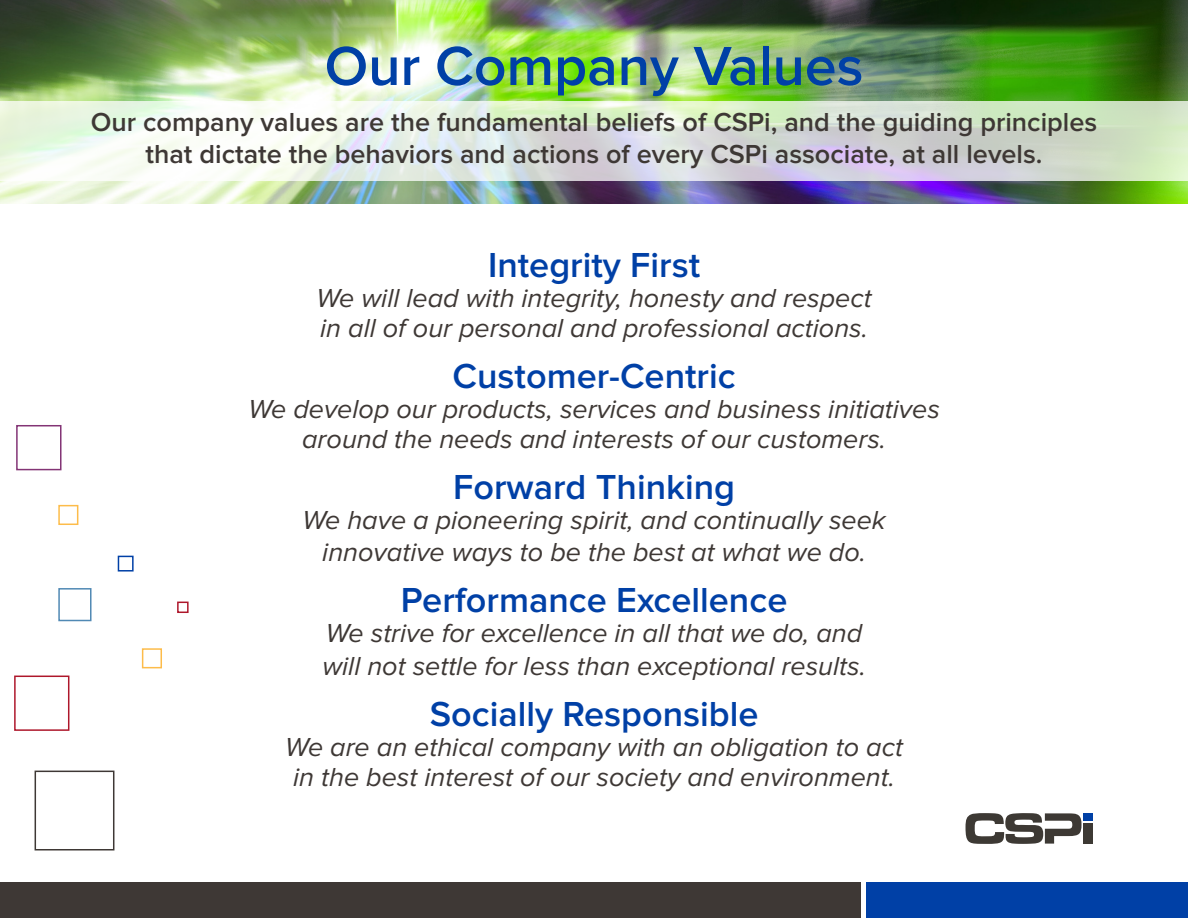
<style>
.page{position:relative;width:1188px;height:918px;background:#fff}
.page>*{position:absolute;margin:0;border:0;box-sizing:border-box;transform-origin:0 0}
.t1{font:600 57px "Proxima Nova";color:#0040a6}
.t2{font:600 36px "Proxima Nova";color:#0040a6}
.t3{font:italic 27px/30px "Proxima Nova";color:#3e3835}
.t4{font:600 27px/32.4px "Proxima Nova";color:#3e3835;text-align:center}
</style>
<div class="page">
<img style="left:0;top:0;width:1188px;height:203px">
<svg style="left:0;top:102px;width:1188px;height:79px"></svg>
<svg style="left:966px;top:813px;width:116px;height:31px"></svg>
<div style="left:1083px;top:823px;width:9px;height:21px;background:#3d3934"></div>
<div style="left:1083px;top:813px;width:9px;height:8px;background:#0040a6"></div>
<div style="left:866px;top:882px;width:322px;height:36px;background:#0040a6"></div>
<div style="left:0;top:882px;width:861px;height:36px;background:#3e3835"></div>
<div style="left:118px;top:556px;width:16px;height:16px;border:2px solid #0040a6"></div>
<div style="left:142px;top:648px;width:20px;height:20px;border:2px solid #fdbc4a"></div>
<div style="left:16px;top:425px;width:46px;height:45px;border:2px solid #833475"></div>
<div style="left:35px;top:771px;width:79px;height:79px;border:2px solid #3e3835"></div>
<div style="left:14px;top:676px;width:55px;height:55px;border:2px solid #ae172b"></div>
<div style="left:58px;top:588px;width:34px;height:33px;border:2px solid #5089b4"></div>
<div style="left:58px;top:505px;width:20px;height:20px;border:2px solid #fdbc4a"></div>
<div style="left:177px;top:602px;width:12px;height:11px;border:2px solid #ae172b"></div>
<h1 class="t1" style="left:325px;top:34px;width:540px">Our Company Values</h1>
<p class="t4" style="left:91px;top:106px;width:1008px">Our company values are the fundamental beliefs of CSPi, and the guiding principles that dictate the behaviors and actions of every CSPi associate, at all levels.</p>
<h2 class="t2" style="left:488px;top:245px;width:214px">Integrity First</h2>
<p class="t3" style="left:317px;top:283px;width:557px">We will lead with integrity, honesty and respect in all of our personal and professional actions.</p>
<h2 class="t2" style="left:453px;top:356px;width:285px">Customer-Centric</h2>
<p class="t3" style="left:248px;top:394px;width:693px;text-align:center">We develop our products, services and business initiatives around the needs and interests of our customers.</p>
<h2 class="t2" style="left:453px;top:467px;width:283px">Forward Thinking</h2>
<p class="t3" style="left:302px;top:504px;width:585px;line-height:32.4px;text-align:center">We have a pioneering spirit, and continually seek innovative ways to be the best at what we do.</p>
<h2 class="t2" style="left:401px;top:580px;width:388px">Performance Excellence</h2>
<p class="t3" style="left:322px;top:618px;width:545px;line-height:32.4px">We strive for excellence in all that we do, and will not settle for less than exceptional results.</p>
<h2 class="t2" style="left:430px;top:693px;width:330px">Socially Responsible</h2>
<p class="t3" style="left:285px;top:732px;width:619px">We are an ethical company with an obligation to act in the best interest of our society and environment.</p>
</div>
